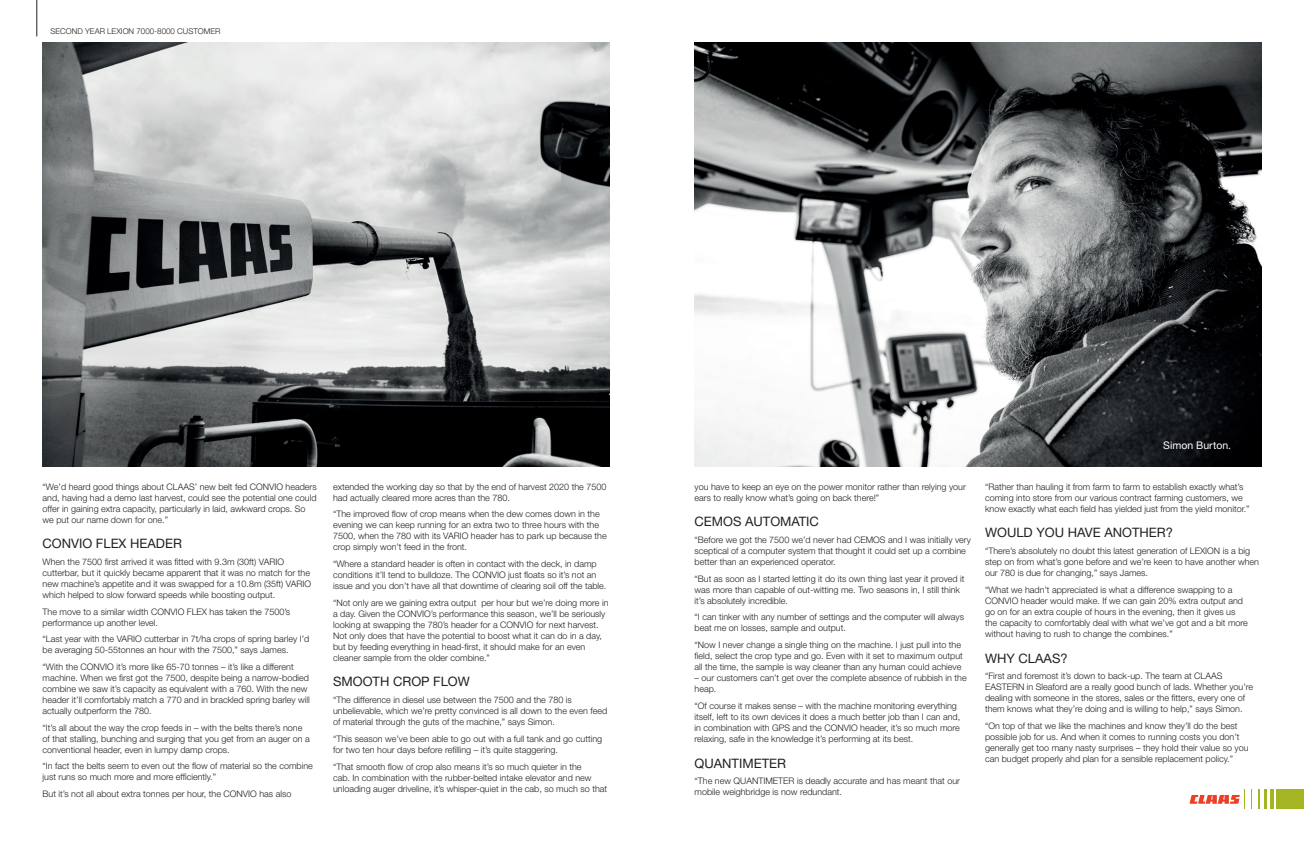
<style>
.page{position:relative;width:1304px;height:842px;background:#fff}
.page>*{position:absolute;margin:0;border:0;box-sizing:border-box;transform-origin:0 0}
.t1{font:13px "Helvetica Neue LT Std";color:#231f20}
.t2{font:10.5px "Helvetica Neue LT Std";letter-spacing:.005em;color:#fff}
.t3{font:300 9px/11px "Helvetica Neue LT Std";color:#231f20}
.t4{font:300 8px "Helvetica Neue LT Std";color:#231f20}
</style>
<div class="page">
<img style="left:43px;top:43px;width:566px;height:423px">
<img style="left:694px;top:43px;width:567px;height:423px">
<hr style="left:36px;top:0;width:1px;height:36px;background:#231f20">
<div style="left:1282px;top:790px;width:22px;height:19px;background:#a4b523"></div>
<div style="left:1276px;top:790px;width:6px;height:19px;background:#a4b523"></div>
<hr style="left:1270px;top:790px;width:4px;height:19px;background:#a4b523">
<hr style="left:1264px;top:790px;width:3px;height:19px;background:#a4b523">
<svg style="left:1258px;top:790px;width:1px;height:19px"></svg>
<svg style="left:1190px;top:790px;width:62px;height:19px"></svg>
<p class="t4" style="left:50px;top:27px;width:172px">SECOND YEAR LEXION 7000-8000 CUSTOMER</p>
<p class="t3" style="left:43px;top:481px;width:276px">“We’d heard good things about CLAAS’ new belt fed CONVIO headers and, having had a demo last harvest, could see the potential one could offer in gaining extra capacity, particularly in laid, awkward crops. So we put our name down for one.”</p>
<h1 class="t1" style="left:43px;top:536px;width:141px">CONVIO FLEX HEADER</h1>
<p class="t3" style="left:43px;top:556px;width:270px">When the 7500 first arrived it was fitted with 9.3m (30ft) VARIO cutterbar, but it quickly became apparent that it was no match for the new machine’s appetite and it was swapped for a 10.8m (35ft) VARIO which helped to slow forward speeds while boosting output.</p>
<p class="t3" style="left:43px;top:606px;width:249px">The move to a similar width CONVIO FLEX has taken the 7500’s performance up another level.</p>
<p class="t3" style="left:43px;top:634px;width:268px">“Last year with the VARIO cutterbar in 7t/ha crops of spring barley I’d be averaging 50-55tonnes an hour with the 7500,” says James.</p>
<p class="t3" style="left:43px;top:661px;width:269px">“With the CONVIO it’s more like 65-70 tonnes – it’s like a different machine. When we first got the 7500, despite being a narrow-bodied combine we saw it’s capacity as equivalent with a 760. With the new header it’ll comfortably match a 770 and in brackled spring barley will actually outperform the 780.</p>
<p class="t3" style="left:43px;top:722px;width:269px">“It’s all about the way the crop feeds in – with the belts there’s none of that stalling, bunching and surging that you get from an auger on a conventional header, even in lumpy damp crops.</p>
<p class="t3" style="left:43px;top:760px;width:272px">“In fact the belts seem to even out the flow of material so the combine just runs so much more and more efficiently.”</p>
<p class="t3" style="left:43px;top:788px;width:250px">But it’s not all about extra tonnes per hour, the CONVIO has also</p>
<p class="t3" style="left:333px;top:481px;width:275px">extended the working day so that by the end of harvest 2020 the 7500 had actually cleared more acres than the 780.</p>
<p class="t3" style="left:333px;top:508px;width:275px">“The improved flow of crop means when the dew comes down in the evening we can keep running for an extra two to three hours with the 7500, when the 780 with its VARIO header has to park up because the crop simply won’t feed in the front.</p>
<p class="t3" style="left:333px;top:558px;width:275px">“Where a standard header is often in contact with the deck, in damp conditions it’ll tend to bulldoze. The CONVIO just floats so it’s not an issue and you don’t have all that downtime of clearing soil off the table.</p>
<p class="t3" style="left:333px;top:597px;width:277px">“Not only are we gaining extra output per hour but we’re doing more in a day. Given the CONVIO’s performance this season, we’ll be seriously looking at swapping the 780’s header for a CONVIO for next harvest.<br>Not only does that have the potential to boost what it can do in a day, but by feeding everything in head-first, it should make for an even cleaner sample from the older combine.”</p>
<h1 class="t1" style="left:333px;top:674px;width:138px">SMOOTH CROP FLOW</h1>
<p class="t3" style="left:333px;top:694px;width:276px">“The difference in diesel use between the 7500 and the 780 is unbelievable, which we’re pretty convinced is all down to the even feed of material through the guts of the machine,” says Simon.</p>
<p class="t3" style="left:333px;top:733px;width:271px">“This season we’ve been able to go out with a full tank and go cutting for two ten hour days before refilling – it’s quite staggering.</p>
<p class="t3" style="left:333px;top:761px;width:276px">“That smooth flow of crop also means it’s so much quieter in the<br>cab. In combination with the rubber-belted intake elevator and new unloading auger driveline, it’s whisper-quiet in the cab, so much so that</p>
<p class="t3" style="left:694px;top:481px;width:273px">you have to keep an eye on the power monitor rather than relying your ears to really know what’s going on back there!”</p>
<h1 class="t1" style="left:694px;top:514px;width:126px">CEMOS AUTOMATIC</h1>
<p class="t3" style="left:694px;top:534px;width:278px">“Before we got the 7500 we’d never had CEMOS and I was initially very sceptical of a computer system that thought it could set up a combine better than an experienced operator.</p>
<p class="t3" style="left:694px;top:573px;width:272px">“But as soon as I started letting it do its own thing last year it proved it was more than capable of out-witting me. Two seasons in, I still think it’s absolutely incredible.</p>
<p class="t3" style="left:694px;top:612px;width:271px">“I can tinker with any number of settings and the computer will always beat me on losses, sample and output.</p>
<p class="t3" style="left:694px;top:639px;width:270px">“Now I never change a single thing on the machine. I just pull into the field, select the crop type and go. Even with it set to maximum output all the time, the sample is way cleaner than any human could achieve</p>
<p class="t3" style="left:694px;top:672px;width:274px">– our customers can’t get over the complete absence of rubbish in the heap.</p>
<p class="t3" style="left:694px;top:700px;width:267px">“Of course it makes sense – with the machine monitoring everything itself, left to its own devices it does a much better job than I can and, in combination with GPS and the CONVIO header, it’s so much more relaxing, safe in the knowledge it’s performing at its best.</p>
<h1 class="t1" style="left:694px;top:755px;width:93px">QUANTIMETER</h1>
<p class="t3" style="left:694px;top:775px;width:267px">“The new QUANTIMETER is deadly accurate and has meant that our mobile weighbridge is now redundant.</p>
<p class="t2" style="left:1163px;top:439px;width:69px">Simon Burton.</p>
<p class="t3" style="left:985px;top:481px;width:266px">“Rather than hauling it from farm to farm to establish exactly what’s coming into store from our various contract farming customers, we know exactly what each field has yielded just from the yield monitor.”</p>
<h1 class="t1" style="left:985px;top:525px;width:189px">WOULD YOU HAVE ANOTHER?</h1>
<p class="t3" style="left:985px;top:545px;width:275px">“There’s absolutely no doubt this latest generation of LEXION is a big step on from what’s gone before and we’re keen to have another when our 780 is due for changing,” says James.</p>
<p class="t3" style="left:985px;top:584px;width:264px">“What we hadn’t appreciated is what a difference swapping to a CONVIO header would make. If we can gain 20% extra output and go on for an extra couple of hours in the evening, then it gives us the capacity to comfortably deal with what we’ve got and a bit more without having to rush to change the combines.”</p>
<h1 class="t1" style="left:985px;top:650px;width:84px">WHY CLAAS?</h1>
<p class="t3" style="left:985px;top:670px;width:270px">“First and foremost it’s down to back-up. The team at CLAAS EASTERN in Sleaford are a really good bunch of lads. Whether you’re dealing with someone in the stores, sales or the fitters, every one of them knows what they’re doing and is willing to help,” says Simon.</p>
<p class="t3" style="left:985px;top:720px;width:265px">“On top of that we like the machines and know they’ll do the best possible job for us. And when it comes to running costs you don’t generally get too many nasty surprises – they hold their value so you can budget properly ahd plan for a sensible replacement policy.”</p>
</div>
